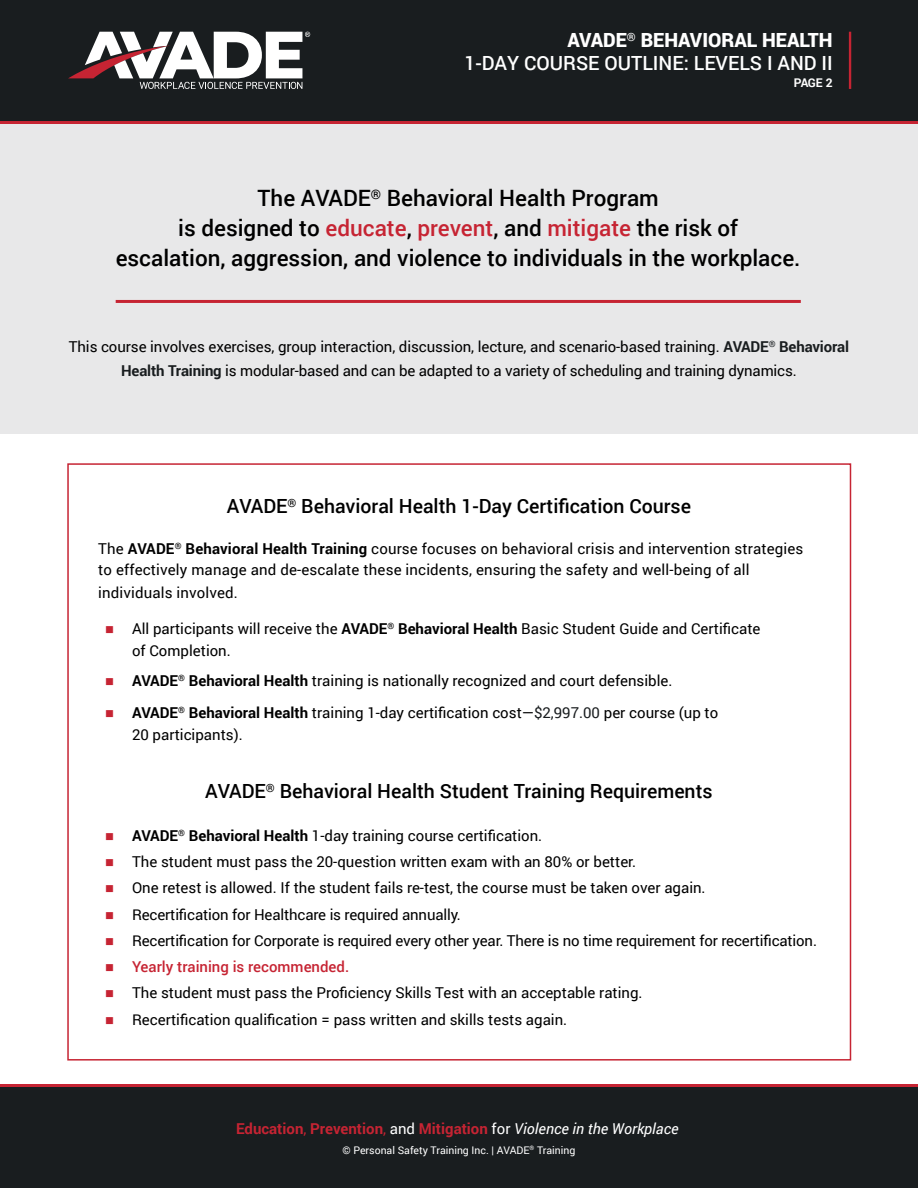
<style>
.page{position:relative;width:918px;height:1188px;background:#fff}
.page>*{position:absolute;margin:0;border:0;box-sizing:border-box;transform-origin:0 0}
.t1{font:500 22.5px/30px "Roboto";color:#000;text-align:center}
.t2{font:500 19.5px "Roboto";color:#000}
.t3{font:500 19.5px/22.5px "Roboto";color:#fff;text-align:right}
.t4{font:15px/22.5px "Roboto";color:#000}
.t5{font:700 15px "Roboto";color:#c62433}
.t6{font:500 15px "Roboto";color:#c62433}
.t7{font:700 12px "Roboto";color:#fff}
.t8{font:10.5px "Roboto";color:#fff}
.s1{font-weight:900}
.s2{color:#c62433}
.s3{font-weight:700;color:#191d1f}
.s4{font-weight:700}
.s5{color:#191d1f}
.s6{font-weight:400}
.s7{font-weight:400;color:#fff}
.s8{font-weight:400;font-style:italic;color:#fff}
</style>
<div class="page">
<div style="left:0;top:10px;width:918px;height:114px;background:#c62433"></div>
<div style="left:0;top:0;width:918px;height:121px;background:#191d1f"></div>
<svg style="left:68px;top:32px;width:242px;height:57px"></svg>
<hr style="left:849px;top:32px;width:2px;height:57px;background:#c62433">
<div style="left:0;top:1084px;width:918px;height:62px;background:#c62433"></div>
<div style="left:0;top:1087px;width:918px;height:101px;background:#191d1f"></div>
<div style="left:0;top:124px;width:918px;height:309px;background:#e8e8e9"></div>
<hr style="left:116px;top:300px;width:685px;height:3px;background:#c62433">
<h2 class="t3" style="left:465px;top:28px;width:370px"><span class="s1">AVADE</span><sup>®</sup> <span class="s1">BEHAVIORAL HEALTH<br></span>1-DAY COURSE OUTLINE: LEVELS I AND II</h2>
<p class="t7" style="left:794px;top:75px;width:40px">PAGE 2</p>
<h1 class="t1" style="left:116px;top:182px;width:686px">The AVADE<sup>®</sup> Behavioral Health Program<br>is designed to <span class="s2">educate</span>, <span class="s2">prevent</span>, and <span class="s2">mitigate</span> the risk of<br>escalation, aggression, and violence to individuals in the workplace.</h1>
<p class="t4" style="left:69px;top:334px;width:782px;line-height:24px;text-align:center">This course involves exercises, group interaction, discussion, lecture, and scenario-based training. <span class="s3">AVADE</span><sup>®</sup> <span class="s3">Behavioral<br>Health Training</span> is modular-based and can be adapted to a variety of scheduling and training dynamics.</p>
<h2 class="t2" style="left:227px;top:492px;width:466px">AVADE<sup>®</sup> Behavioral Health 1-Day Certification Course</h2>
<p class="t4" style="left:98px;top:538px;width:707px;line-height:21px">The <span class="s4">AVADE</span><sup>®</sup> <span class="s4">Behavioral Health Training</span> course focuses on behavioral crisis and intervention strategies to effectively manage and de-escalate these incidents, ensuring the safety and well-being of all</p>
<p class="t4" style="left:98px;top:581px;width:141px">individuals involved.</p>
<p class="t4" style="left:132px;top:617px;width:630px;text-indent:-27px"><span class="s2">■</span> All participants will receive the <span class="s4">AVADE</span><sup>®</sup> <span class="s4">Behavioral Health</span> Basic Student Guide and Certificate of Completion.</p>
<p class="t4" style="left:105px;top:668px;width:569px"><span class="s2">■</span> <span class="s4">AVADE</span><sup>®</sup> <span class="s4">Behavioral Health</span> training is nationally recognized and court defensible.</p>
<p class="t4" style="left:132px;top:701px;width:588px;text-indent:-27px"><span class="s2">■</span> <span class="s4">AVADE</span><sup>®</sup> <span class="s4">Behavioral Health</span> training 1-day certification cost—<span class="s5">$2,997.00</span> per course (up to<br>20 participants).</p>
<h2 class="t2" style="left:205px;top:777px;width:509px">AVADE<sup>®</sup> Behavioral Health Student Training Requirements</h2>
<p class="t4" style="left:105px;top:824px;width:439px"><span class="s2">■</span> <span class="s4">AVADE</span><sup>®</sup> <span class="s4">Behavioral Health</span> 1-day training course certification.</p>
<p class="t4" style="left:105px;top:850px;width:533px"><span class="s2">■</span> The student must pass the 20-question written exam with an 80% or better.</p>
<p class="t4" style="left:105px;top:876px;width:602px"><span class="s2">■</span> One retest is allowed. If the student fails re-test, the course must be taken over again.</p>
<p class="t4" style="left:105px;top:902px;width:357px"><span class="s2">■</span> Recertification for Healthcare is required annually.</p>
<p class="t4" style="left:105px;top:929px;width:714px"><span class="s2">■</span> Recertification for Corporate is required every other year. There is no time requirement for recertification.</p>
<p class="t6" style="left:105px;top:956px;width:246px">■ Yearly training is recommended.</p>
<p class="t4" style="left:105px;top:981px;width:539px"><span class="s2">■</span> The student must pass the Proficiency Skills Test with an acceptable rating.</p>
<p class="t4" style="left:105px;top:1007px;width:464px"><span class="s2">■</span> Recertification qualification = pass written and skills tests again.</p>
<p class="t5" style="left:236px;top:1118px;width:444px">Education<span class="s6">,</span> Prevention<span class="s6">,</span> <span class="s7">and</span> Mitigation <span class="s7">for</span> <span class="s8">Violence in the Workplace</span></p>
<p class="t8" style="left:343px;top:1143px;width:234px">© Personal Safety Training Inc. | AVADE<sup>®</sup> Training</p>
</div>
